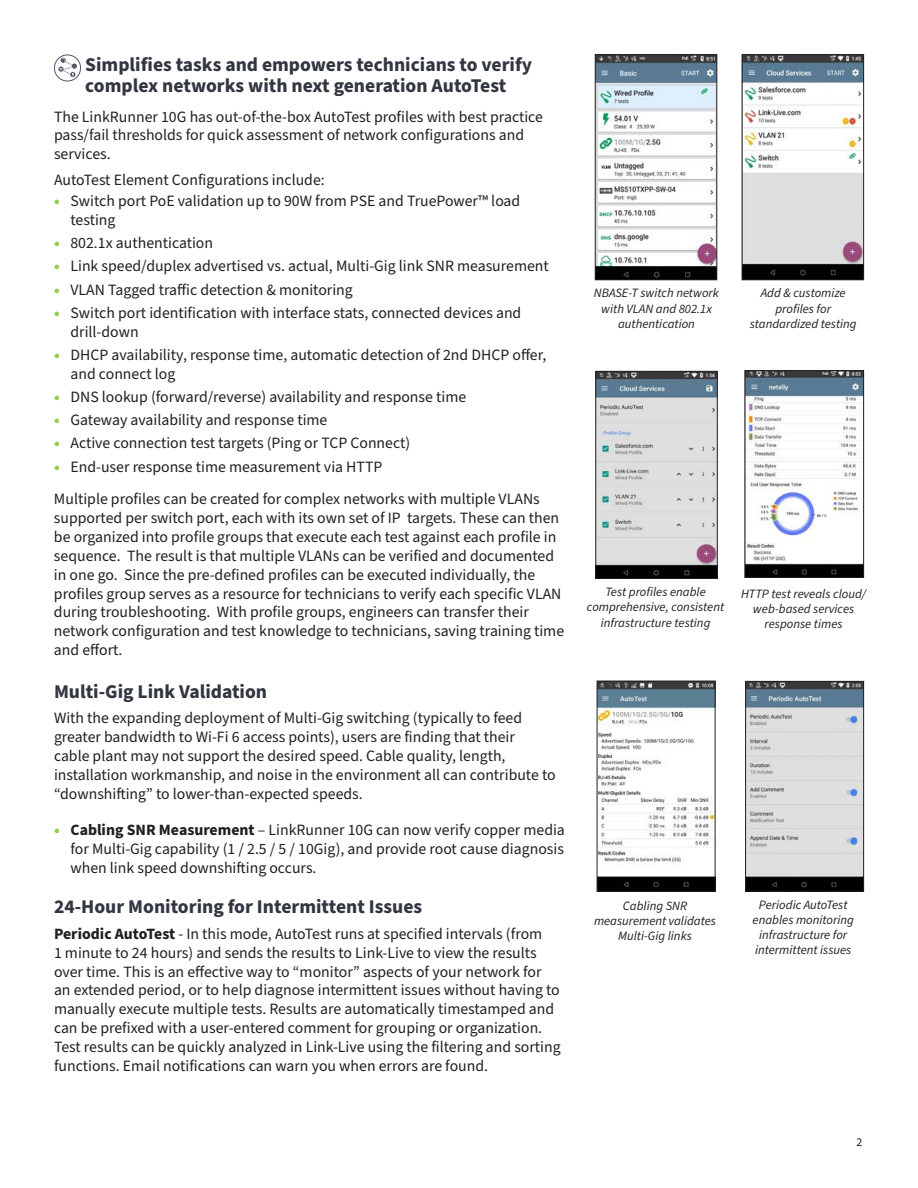
<style>
.page{position:relative;width:918px;height:1188px;background:#fff}
.page>*{position:absolute;margin:0;border:0;box-sizing:border-box;transform-origin:0 0}
.t1{font:700 19.5px/21px "Source Sans Pro";color:#323640}
.t2{font:15.75px/18.9px "Source Sans Pro";color:#231f20}
.t3{font:italic 12.75px/15.3px "Source Sans Pro";color:#231f20;text-align:center}
.t4{font:12px "Source Sans Pro";color:#231f20}
.s1{font-weight:900;color:#96ca4e}
.s2{font-weight:700}
</style>
<div class="page">
<div style="left:54px;top:55px;width:27px;height:26px;border:1px solid #535667;border-radius:50%"></div>
<svg style="left:58px;top:58px;width:19px;height:19px"></svg>
<img style="left:597px;top:373px;width:119px;height:204px">
<div style="left:595px;top:371px;width:123px;height:208px;border:1px solid #231f20"></div>
<img style="left:746px;top:372px;width:116px;height:204px">
<div style="left:744px;top:370px;width:120px;height:208px;border:1px solid #231f20"></div>
<img style="left:597px;top:56px;width:118px;height:222px">
<div style="left:595px;top:54px;width:122px;height:226px;border:1px solid #231f20"></div>
<img style="left:744px;top:56px;width:118px;height:222px">
<div style="left:742px;top:54px;width:122px;height:226px;border:1px solid #231f20"></div>
<img style="left:747px;top:683px;width:115px;height:207px">
<div style="left:745px;top:681px;width:119px;height:211px;border:1px solid #231f20"></div>
<img style="left:599px;top:683px;width:115px;height:207px">
<div style="left:597px;top:681px;width:119px;height:211px;border:1px solid #231f20"></div>
<p class="t1" style="left:85px;top:55px;width:448px">Simplifies tasks and empowers technicians to verify complex networks with next generation AutoTest</p>
<p class="t2" style="left:54px;top:107px;width:490px">The LinkRunner 10G has out-of-the-box AutoTest profiles with best practice pass/fail thresholds for quick assessment of network configurations and services.</p>
<p class="t2" style="left:54px;top:171px;width:272px">AutoTest Element Configurations include:</p>
<p class="t2" style="left:71px;top:192px;width:451px;text-indent:-17px"><span class="s1">•</span> Switch port PoE validation up to 90W from PSE and TruePower™ load testing</p>
<p class="t2" style="left:54px;top:234px;width:161px"><span class="s1">•</span> 802.1x authentication</p>
<p class="t2" style="left:54px;top:257px;width:496px"><span class="s1">•</span> Link speed/duplex advertised vs. actual, Multi-Gig link SNR measurement</p>
<p class="t2" style="left:54px;top:280px;width:300px"><span class="s1">•</span> VLAN Tagged traffic detection &amp; monitoring</p>
<p class="t2" style="left:71px;top:304px;width:452px;text-indent:-17px"><span class="s1">•</span> Switch port identification with interface stats, connected devices and drill-down</p>
<p class="t2" style="left:71px;top:346px;width:477px;text-indent:-17px"><span class="s1">•</span> DHCP availability, response time, automatic detection of 2nd DHCP offer, and connect log</p>
<p class="t2" style="left:54px;top:388px;width:414px"><span class="s1">•</span> DNS lookup (forward/reverse) availability and response time</p>
<p class="t2" style="left:54px;top:411px;width:275px"><span class="s1">•</span> Gateway availability and response time</p>
<p class="t2" style="left:54px;top:434px;width:358px"><span class="s1">•</span> Active connection test targets (Ping or TCP Connect)</p>
<p class="t2" style="left:54px;top:458px;width:330px"><span class="s1">•</span> End-user response time measurement via HTTP</p>
<p class="t2" style="left:54px;top:490px;width:512px">Multiple profiles can be created for complex networks with multiple VLANs supported per switch port, each with its own set of IP targets. These can then be organized into profile groups that execute each test against each profile in sequence. The result is that multiple VLANs can be verified and documented in one go. Since the pre-defined profiles can be executed individually, the profiles group serves as a resource for technicians to verify each specific VLAN during troubleshooting. With profile groups, engineers can transfer their network configuration and test knowledge to technicians, saving training time and effort.</p>
<p class="t1" style="left:54px;top:681px;width:215px">Multi-Gig Link Validation</p>
<p class="t2" style="left:54px;top:709px;width:503px">With the expanding deployment of Multi-Gig switching (typically to feed greater bandwidth to Wi-Fi 6 access points), users are finding that their<br>cable plant may not support the desired speed. Cable quality, length, installation workmanship, and noise in the environment all can contribute to “downshifting” to lower-than-expected speeds.</p>
<p class="t2" style="left:71px;top:821px;width:496px;text-align:justify;text-indent:-17px"><span class="s1">•</span> <span class="s2">Cabling SNR Measurement</span> – LinkRunner 10G can now verify copper media for Multi-Gig capability (1 / 2.5 / 5 / 10Gig), and provide root cause diagnosis when link speed downshifting occurs.</p>
<p class="t1" style="left:54px;top:897px;width:370px">24-Hour Monitoring for Intermittent Issues</p>
<p class="t2" style="left:54px;top:925px;width:508px"><span class="s2">Periodic AutoTest</span> - In this mode, AutoTest runs at specified intervals (from<br>1 minute to 24 hours) and sends the results to Link-Live to view the results over time. This is an effective way to “monitor” aspects of your network for an extended period, or to help diagnose intermittent issues without having to manually execute multiple tests. Results are automatically timestamped and can be prefixed with a user-entered comment for grouping or organization.<br>Test results can be quickly analyzed in Link-Live using the filtering and sorting functions. Email notifications can warn you when errors are found.</p>
<p class="t3" style="left:594px;top:286px;width:127px">NBASE-T switch network with VLAN and 802.1x authentication</p>
<p class="t3" style="left:750px;top:286px;width:108px">Add &amp; customize profiles for standardized testing</p>
<p class="t3" style="left:587px;top:585px;width:139px">Test profiles enable comprehensive, consistent infrastructure testing</p>
<p class="t3" style="left:741px;top:586px;width:127px">HTTP test reveals cloud/ web-based services response times</p>
<p class="t3" style="left:594px;top:898px;width:124px">Cabling SNR measurement validates<br>Multi-Gig links</p>
<p class="t3" style="left:753px;top:897px;width:102px">Periodic AutoTest enables monitoring infrastructure for intermittent issues</p>
<p class="t4" style="left:856px;top:1134px;width:7px">2</p>
</div>
